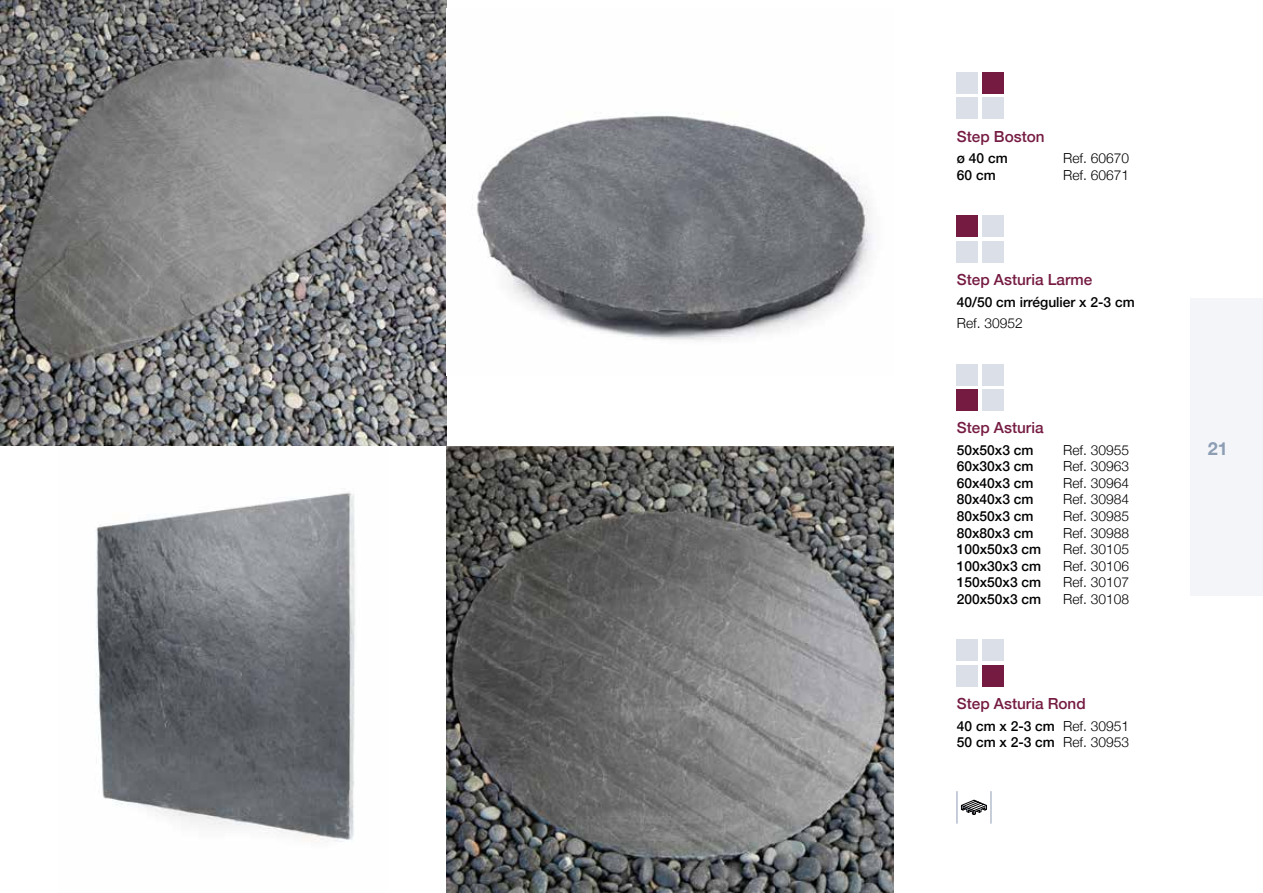
<style>
.page{position:relative;width:1263px;height:893px;background:#fff}
.page>*{position:absolute;margin:0;border:0;box-sizing:border-box;transform-origin:0 0}
.t1{font:700 18px "Helvetica Neue";color:#8d9eb4}
.t2{font:500 15.3px "Helvetica Neue";color:#751b42}
.t3{font:500 13.8px/16.5px "Helvetica Neue";color:#000}
.t4{font:300 13.8px "Helvetica Neue";color:#000}
.s1{font-weight:300}
</style>
<div class="page">
<div style="left:1191px;top:298px;width:72px;height:297px;background:#f3f5f8"></div>
<img style="left:0;top:0;width:446px;height:446px">
<img style="left:95px;top:492px;width:260px;height:350px">
<img style="left:446px;top:446px;width:447px;height:447px">
<img style="left:477px;top:115px;width:396px;height:226px">
<div style="left:957px;top:98px;width:21px;height:21px;background:#dbdfe8"></div>
<div style="left:957px;top:72px;width:21px;height:22px;background:#dbdfe8"></div>
<div style="left:982px;top:98px;width:21px;height:21px;background:#dbdfe8"></div>
<div style="left:982px;top:72px;width:21px;height:22px;background:#751b42"></div>
<div style="left:957px;top:241px;width:21px;height:21px;background:#dbdfe8"></div>
<div style="left:957px;top:216px;width:21px;height:21px;background:#751b42"></div>
<div style="left:982px;top:241px;width:21px;height:21px;background:#dbdfe8"></div>
<div style="left:982px;top:216px;width:21px;height:21px;background:#dbdfe8"></div>
<div style="left:957px;top:389px;width:21px;height:22px;background:#751b42"></div>
<div style="left:957px;top:364px;width:21px;height:21px;background:#dbdfe8"></div>
<div style="left:982px;top:389px;width:21px;height:22px;background:#dbdfe8"></div>
<div style="left:982px;top:364px;width:21px;height:21px;background:#dbdfe8"></div>
<div style="left:957px;top:665px;width:21px;height:21px;background:#dbdfe8"></div>
<div style="left:957px;top:640px;width:21px;height:21px;background:#dbdfe8"></div>
<div style="left:982px;top:665px;width:21px;height:21px;background:#751b42"></div>
<div style="left:982px;top:640px;width:21px;height:21px;background:#dbdfe8"></div>
<hr style="left:957px;top:791px;width:1px;height:33px;background:#8d9eb4">
<hr style="left:991px;top:791px;width:1px;height:33px;background:#8d9eb4">
<svg style="left:960px;top:799px;width:27px;height:16px"></svg>
<p class="t2" style="left:957px;top:124px;width:89px">Step Boston</p>
<p class="t3" style="left:957px;top:149px;width:52px">ø 40 cm</p>
<p class="t4" style="left:1063px;top:147px;width:67px">Ref. 60670</p>
<p class="t3" style="left:957px;top:165px;width:40px">60 cm</p>
<p class="t4" style="left:1063px;top:164px;width:67px">Ref. 60671</p>
<p class="t2" style="left:957px;top:267px;width:137px">Step Asturia Larme</p>
<p class="t3" style="left:957px;top:292px;width:179px">40/50 cm irrégulier x 2-3 cm</p>
<p class="t4" style="left:957px;top:312px;width:67px">Ref. 30952</p>
<p class="t2" style="left:957px;top:416px;width:88px">Step Asturia</p>
<p class="t3" style="left:957px;top:440px;width:78px">50x50x3 cm</p>
<p class="t4" style="left:1063px;top:439px;width:67px">Ref. 30955</p>
<p class="t3" style="left:957px;top:457px;width:78px">60x30x3 cm</p>
<p class="t4" style="left:1063px;top:455px;width:67px">Ref. 30963</p>
<p class="t3" style="left:957px;top:474px;width:78px">60x40x3 cm</p>
<p class="t4" style="left:1063px;top:472px;width:67px">Ref. 30964</p>
<p class="t3" style="left:957px;top:490px;width:78px">80x40x3 cm</p>
<p class="t4" style="left:1063px;top:488px;width:67px">Ref. 30984</p>
<p class="t3" style="left:957px;top:507px;width:78px">80x50x3 cm</p>
<p class="t4" style="left:1063px;top:505px;width:67px">Ref. 30985</p>
<p class="t3" style="left:957px;top:523px;width:78px">80x80x3 cm</p>
<p class="t4" style="left:1063px;top:522px;width:67px">Ref. 30988</p>
<p class="t3" style="left:957px;top:540px;width:86px">100x50x3 cm</p>
<p class="t4" style="left:1063px;top:538px;width:67px">Ref. 30105</p>
<p class="t3" style="left:957px;top:556px;width:86px">100x30x3 cm</p>
<p class="t4" style="left:1063px;top:555px;width:67px">Ref. 30106</p>
<p class="t3" style="left:957px;top:573px;width:86px">150x50x3 cm</p>
<p class="t4" style="left:1063px;top:571px;width:67px">Ref. 30107</p>
<p class="t3" style="left:957px;top:590px;width:86px">200x50x3 cm</p>
<p class="t4" style="left:1063px;top:588px;width:67px">Ref. 30108</p>
<p class="t2" style="left:957px;top:691px;width:130px">Step Asturia Rond</p>
<p class="t3" style="left:957px;top:716px;width:174px">40 cm x 2-3 cm <span class="s1">Ref. 30951<br></span>50 cm x 2-3 cm <span class="s1">Ref. 30953</span></p>
<h1 class="t1" style="left:1208px;top:435px;width:22px">21</h1>
</div>
